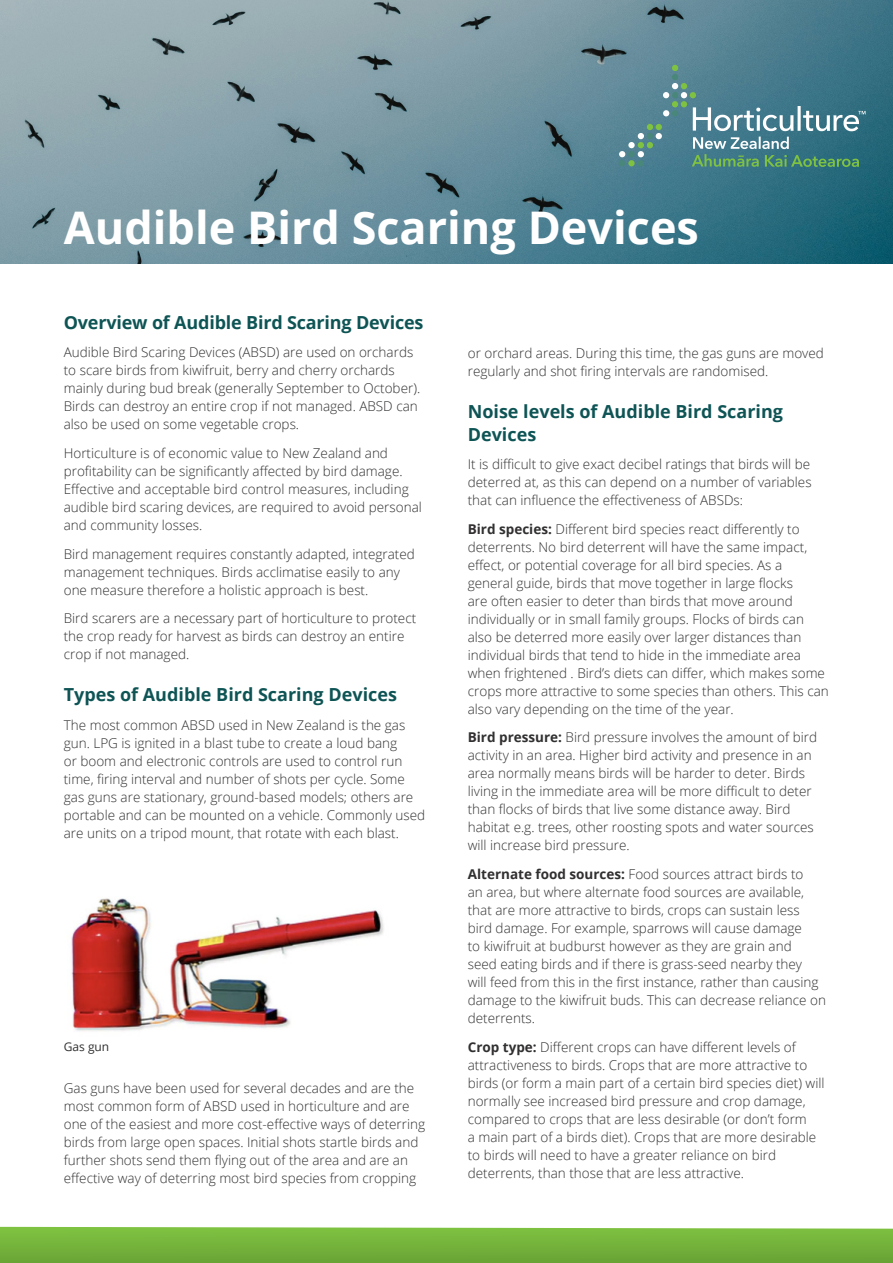
<style>
.page{position:relative;width:893px;height:1263px;background:#fff}
.page>*{position:absolute;margin:0;border:0;box-sizing:border-box;transform-origin:0 0}
.Main_Heading{font:700 45px "Open Sans";color:#fff}
.Heading_1{font:700 18px/22.5px "Open Sans";color:#0e5455}
.Body{font:300 13.5px/18px "Open Sans";color:#312f30}
.Body-2{font:12px "Open Sans";color:#312f30}
.s1{font-weight:700}
</style>
<div class="page">
<svg style="left:0;top:1227px;width:893px;height:36px"></svg>
<img style="left:0;top:0;width:893px;height:263px">
<img style="left:71px;top:898px;width:313px;height:133px">
<div style="left:628px;top:142px;width:7px;height:6px;background:#fff;border-radius:50%"></div>
<div style="left:628px;top:151px;width:7px;height:6px;background:#49877a;border-radius:50%"></div>
<div style="left:628px;top:160px;width:7px;height:6px;background:#7fc241;border-radius:50%"></div>
<svg style="left:619px;top:151px;width:6px;height:15px"></svg>
<svg style="left:638px;top:65px;width:227px;height:102px"></svg>
<p class="Main_Heading" style="left:64px;top:196px;width:637px">Audible Bird Scaring Devices</p>
<p class="Heading_1" style="left:64px;top:311px;width:361px">Overview of Audible Bird Scaring Devices</p>
<p class="Body" style="left:64px;top:343px;width:358px">Audible Bird Scaring Devices (ABSD) are used on orchards to scare birds from kiwifruit, berry and cherry orchards mainly during bud break (generally September to October).<br>Birds can destroy an entire crop if not managed. ABSD can also be used on some vegetable crops.</p>
<p class="Body" style="left:64px;top:444px;width:360px">Horticulture is of economic value to New Zealand and profitability can be significantly affected by bird damage.<br>Effective and acceptable bird control measures, including audible bird scaring devices, are required to avoid personal and community losses.</p>
<p class="Body" style="left:64px;top:544px;width:353px">Bird management requires constantly adapted, integrated management techniques. Birds acclimatise easily to any one measure therefore a holistic approach is best.</p>
<p class="Body" style="left:64px;top:609px;width:354px">Bird scarers are a necessary part of horticulture to protect the crop ready for harvest as birds can destroy an entire crop if not managed.</p>
<p class="Heading_1" style="left:64px;top:683px;width:335px">Types of Audible Bird Scaring Devices</p>
<p class="Body" style="left:64px;top:715px;width:363px">The most common ABSD used in New Zealand is the gas gun. LPG is ignited in a blast tube to create a loud bang<br>or boom and electronic controls are used to control run time, firing interval and number of shots per cycle. Some gas guns are stationary, ground-based models; others are portable and can be mounted on a vehicle. Commonly used are units on a tripod mount, that rotate with each blast.</p>
<p class="Body-2" style="left:64px;top:1038px;width:47px">Gas gun</p>
<p class="Body" style="left:64px;top:1078px;width:363px">Gas guns have been used for several decades and are the most common form of ABSD used in horticulture and are one of the easiest and more cost-effective ways of deterring birds from large open spaces. Initial shots startle birds and further shots send them flying out of the area and are an effective way of deterring most bird species from cropping</p>
<p class="Body" style="left:468px;top:344px;width:358px">or orchard areas. During this time, the gas guns are moved regularly and shot firing intervals are randomised.</p>
<p class="Heading_1" style="left:468px;top:400px;width:317px">Noise levels of Audible Bird Scaring<br>Devices</p>
<p class="Body" style="left:468px;top:455px;width:345px;text-align:justify">It is difficult to give exact decibel ratings that birds will be deterred at, as this can depend on a number of variables that can influence the effectiveness of ABSDs:</p>
<p class="Body" style="left:468px;top:519px;width:363px"><span class="s1">Bird species:</span> Different bird species react differently to deterrents. No bird deterrent will have the same impact, effect, or potential coverage for all bird species. As a general guide, birds that move together in large flocks<br>are often easier to deter than birds that move around individually or in small family groups. Flocks of birds can also be deterred more easily over larger distances than individual birds that tend to hide in the immediate area when frightened . Bird’s diets can differ, which makes some crops more attractive to some species than others. This can also vary depending on the time of the year.</p>
<p class="Body" style="left:468px;top:728px;width:351px"><span class="s1">Bird pressure:</span> Bird pressure involves the amount of bird activity in an area. Higher bird activity and presence in an area normally means birds will be harder to deter. Birds living in the immediate area will be more difficult to deter than flocks of birds that live some distance away. Bird habitat e.g. trees, other roosting spots and water sources will increase bird pressure.</p>
<p class="Body" style="left:468px;top:865px;width:360px"><span class="s1">Alternate food sources:</span> Food sources attract birds to<br>an area, but where alternate food sources are available, that are more attractive to birds, crops can sustain less bird damage. For example, sparrows will cause damage<br>to kiwifruit at budburst however as they are grain and<br>seed eating birds and if there is grass-seed nearby they<br>will feed from this in the first instance, rather than causing damage to the kiwifruit buds. This can decrease reliance on deterrents.</p>
<p class="Body" style="left:468px;top:1037px;width:358px"><span class="s1">Crop type:</span> Different crops can have different levels of attractiveness to birds. Crops that are more attractive to birds (or form a main part of a certain bird species diet) will normally see increased bird pressure and crop damage, compared to crops that are less desirable (or don’t form<br>a main part of a birds diet). Crops that are more desirable to birds will need to have a greater reliance on bird deterrents, than those that are less attractive.</p>
</div>
